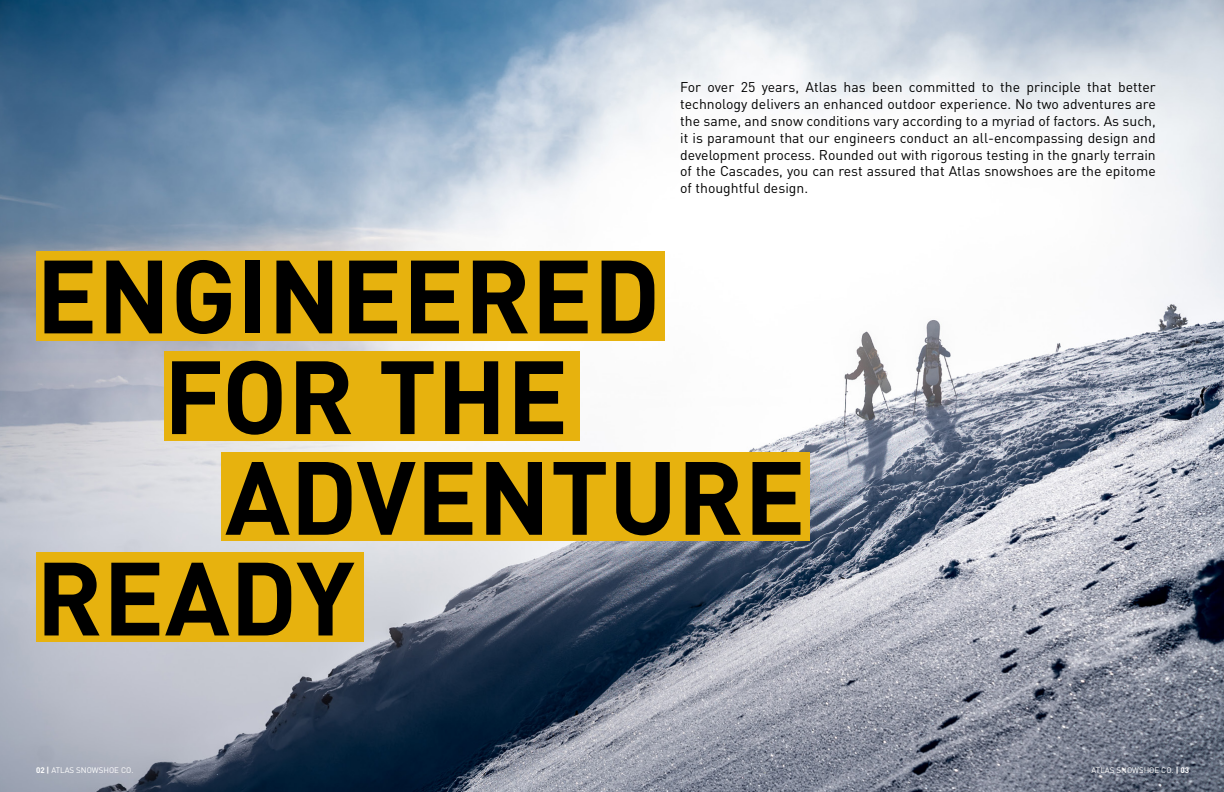
<style>
.page{position:relative;width:1224px;height:792px;background:#fff}
.page>*{position:absolute;margin:0;border:0;box-sizing:border-box;transform-origin:0 0}
.t1{font:700 102.2px "DIN";color:#000}
.t2{font:14px/16.8px "DIN";color:#000;text-align:justify}
.t3{font:8px "DIN";color:#fff}
.s1{font-weight:700}
</style>
<div class="page">
<img style="left:0;top:0;width:1224px;height:792px">
<div style="left:37px;top:251px;width:628px;height:89px;background:#e7b20e"></div>
<div style="left:164px;top:351px;width:416px;height:89px;background:#e7b20e"></div>
<div style="left:222px;top:452px;width:588px;height:88px;background:#e7b20e"></div>
<div style="left:36px;top:552px;width:327px;height:89px;background:#e7b20e"></div>
<h1 class="t1" style="left:36px;top:230px;width:626px">ENGINEERED</h1>
<p class="t2" style="left:680px;top:79px;width:477px">For over 25 years, Atlas has been committed to the principle that better technology delivers an enhanced outdoor experience. No two adventures are the same, and snow conditions vary according to a myriad of factors. As such, it is paramount that our engineers conduct an all-encompassing design and development process. Rounded out with rigorous testing in the gnarly terrain of the Cascades, you can rest assured that Atlas snowshoes are the epitome of thoughtful design.</p>
<h1 class="t1" style="left:164px;top:330px;width:406px">FOR THE</h1>
<h1 class="t1" style="left:225px;top:431px;width:582px">ADVENTURE</h1>
<h1 class="t1" style="left:36px;top:532px;width:320px">READY</h1>
<p class="t3" style="left:36px;top:766px;width:99px"><span class="s1">02 |</span> ATLAS SNOWSHOE CO.</p>
<p class="t3" style="left:1092px;top:766px;width:99px">ATLAS SNOWSHOE CO. <span class="s1">| 03</span></p>
</div>
